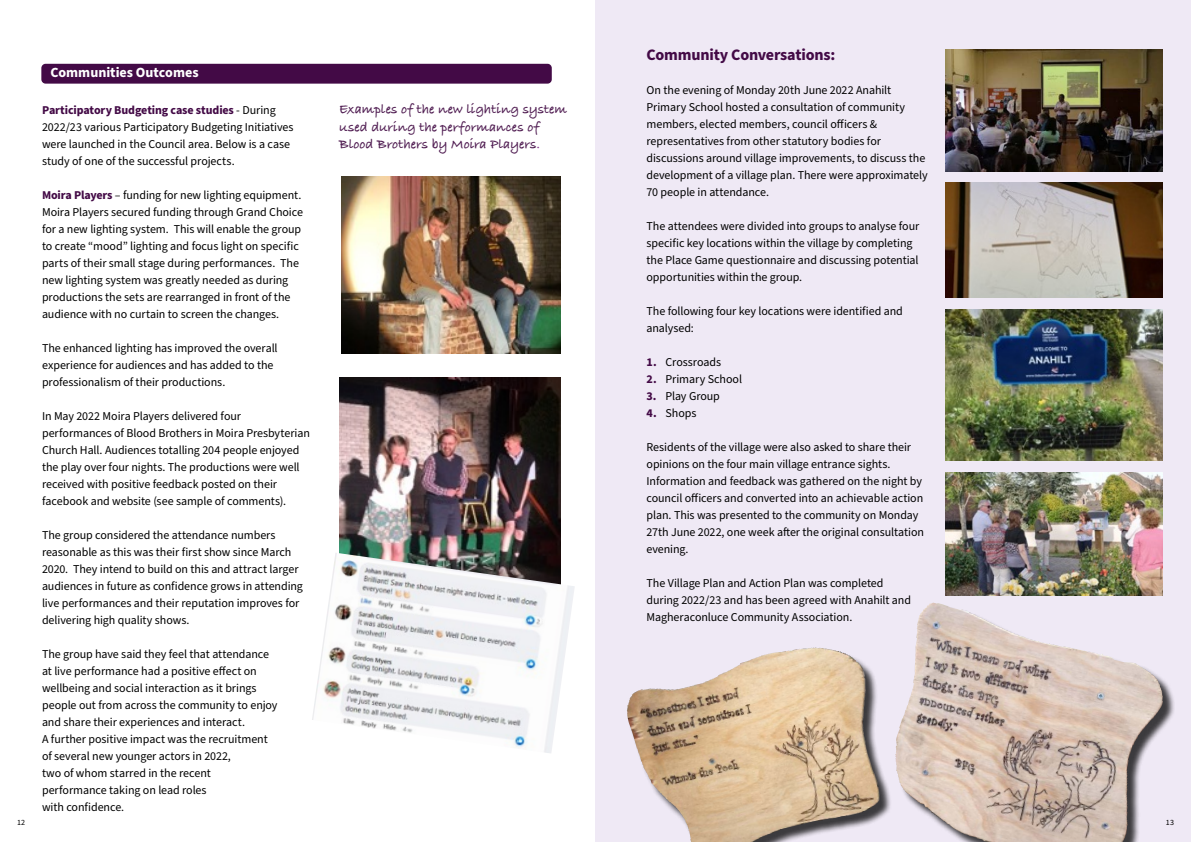
<style>
.page{position:relative;width:1191px;height:842px;background:#fff}
.page>*{position:absolute;margin:0;border:0;box-sizing:border-box;transform-origin:0 0}
.t1{font:700 16px "Source Sans Pro";letter-spacing:-.01em;color:#430a46}
.t2{font:700 14px/17.3px "Bradley Hand ITCTT";letter-spacing:.005em;color:#501d52}
.t3{font:700 14px "Source Sans Pro";color:#fff}
.t4{font:12px/17px "Source Sans Pro";letter-spacing:-.005em;color:#000}
.t5{font:8px "Source Sans Pro";color:#000}
.s1{font-weight:700;color:#430a46}
.s2{color:#83368c}
</style>
<div class="page">
<div style="left:41px;top:64px;width:511px;height:20px;background:#430a46;border-radius:4px"></div>
<img style="left:339px;top:378px;width:221px;height:175px">
<img style="left:341px;top:176px;width:219px;height:177px">
<img style="left:312px;top:553px;width:263px;height:200px">
<div style="left:595px;top:0;width:596px;height:842px;background:#efe9f5"></div>
<img style="left:945px;top:50px;width:217px;height:122px">
<img style="left:945px;top:182px;width:217px;height:115px">
<img style="left:945px;top:309px;width:217px;height:151px">
<img style="left:945px;top:473px;width:217px;height:122px">
<div style="left:897px;top:605px;width:278px;height:237px;background:#000;opacity:.75"></div>
<img style="left:895px;top:604px;width:41px;height:212px">
<div style="left:628px;top:649px;width:264px;height:193px;background:#000;opacity:.75"></div>
<img style="left:654px;top:648px;width:160px;height:42px">
<p class="t3" style="left:50px;top:63px;width:150px">Communities Outcomes</p>
<p class="t4" style="left:42px;top:102px;width:253px"><span class="s1">Participatory Budgeting case studies</span> - During 2022/23 various Participatory Budgeting Initiatives were launched in the Council area. Below is a case study of one of the successful projects.</p>
<p class="t4" style="left:42px;top:187px;width:262px"><span class="s1">Moira Players</span> – funding for new lighting equipment.<br>Moira Players secured funding through Grand Choice for a new lighting system. This will enable the group to create “mood” lighting and focus light on specific parts of their small stage during performances. The new lighting system was greatly needed as during productions the sets are rearranged in front of the audience with no curtain to screen the changes.</p>
<p class="t4" style="left:42px;top:340px;width:237px">The enhanced lighting has improved the overall experience for audiences and has added to the professionalism of their productions.</p>
<p class="t4" style="left:42px;top:408px;width:269px">In May 2022 Moira Players delivered four performances of Blood Brothers in Moira Presbyterian Church Hall. Audiences totalling 204 people enjoyed the play over four nights. The productions were well received with positive feedback posted on their facebook and website (see sample of comments).</p>
<p class="t4" style="left:42px;top:527px;width:262px">The group considered the attendance numbers reasonable as this was their first show since March 2020. They intend to build on this and attract larger audiences in future as confidence grows in attending live performances and their reputation improves for delivering high quality shows.</p>
<p class="t4" style="left:42px;top:646px;width:237px">The group have said they feel that attendance at live performance had a positive effect on wellbeing and social interaction as it brings people out from across the community to enjoy and share their experiences and interact.<br>A further positive impact was the recruitment of several new younger actors in 2022,<br>two of whom starred in the recent performance taking on lead roles<br>with confidence.</p>
<p class="t2" style="left:339px;top:100px;width:230px">Examples of the new lighting system used during the performances of<br>Blood Brothers by Moira Players<span class="s2">.</span></p>
<h1 class="t1" style="left:646px;top:43px;width:190px">Community Conversations:</h1>
<p class="t4" style="left:646px;top:81px;width:283px">On the evening of Monday 20th June 2022 Anahilt Primary School hosted a consultation of community members, elected members, council officers &amp; representatives from other statutory bodies for discussions around village improvements, to discuss the development of a village plan. There were approximately 70 people in attendance.</p>
<p class="t4" style="left:646px;top:217px;width:274px">The attendees were divided into groups to analyse four specific key locations within the village by completing the Place Game questionnaire and discussing potential opportunities within the group.</p>
<p class="t4" style="left:646px;top:302px;width:258px">The following four key locations were identified and analysed:</p>
<p class="t4" style="left:646px;top:353px;width:76px"><span class="s1">1.</span> Crossroads</p>
<p class="t4" style="left:646px;top:370px;width:97px"><span class="s1">2.</span> Primary School</p>
<p class="t4" style="left:646px;top:387px;width:75px"><span class="s1">3.</span> Play Group</p>
<p class="t4" style="left:646px;top:404px;width:51px"><span class="s1">4.</span> Shops</p>
<p class="t4" style="left:646px;top:438px;width:279px">Residents of the village were also asked to share their opinions on the four main village entrance sights.<br>Information and feedback was gathered on the night by council officers and converted into an achievable action plan. This was presented to the community on Monday 27th June 2022, one week after the original consultation evening.</p>
<p class="t4" style="left:646px;top:574px;width:266px">The Village Plan and Action Plan was completed during 2022/23 and has been agreed with Anahilt and<br>Magheraconluce Community Association.</p>
<p class="t5" style="left:17px;top:817px;width:10px">12</p>
<p class="t5" style="left:1165px;top:817px;width:10px">13</p>
</div>
